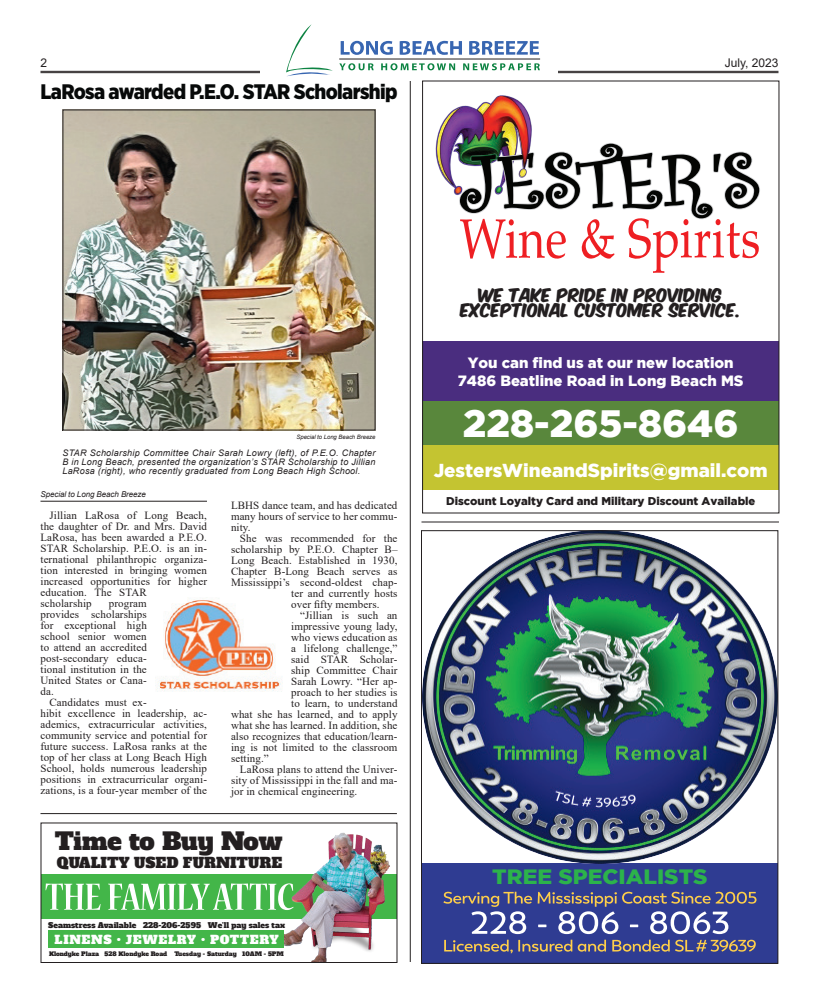
<style>
.page{position:relative;width:819px;height:1008px;background:#fff}
.page>*{position:absolute;margin:0;border:0;box-sizing:border-box;transform-origin:0 0}
.t1{font:900 38px "Gotham";color:#fff}
.t2{font:23.9px "Alfa Slab One";color:#231f20}
.t3{font:900 21px "Gotham Narrow";letter-spacing:-.03em;color:#070909}
.t4{font:900 20.7px "Gotham";color:#2cb34b;scale:1.07 1}
.t5{font:900 18.7px "Gotham";color:#fff}
.t6{font:16px/15px "Komika Title Axis";color:#231f20;text-align:center}
.t7{font:900 14.8px/17.8px "Gotham";color:#fff;text-align:center}
.t8{font:14.3px "Alfa Slab One";color:#231f20}
.t9{font:12px "Arial";color:#231f20}
.t10{font:11.8px "Alfa Slab One";letter-spacing:.055em;color:#fff}
.t11{font:900 11.2px "Gotham";color:#231f20}
.t12{font:11px/11px "Times New Roman";letter-spacing:.01em;color:#231f20}
.t13{font:italic 9px/9px "Arial";letter-spacing:.03em;color:#231f20;text-align:justify}
.t14{font:italic 8px "Arial";letter-spacing:-.01em;color:#231f20}
.t15{font:7.5px "Alfa Slab One";color:#231f20}
.t16{font:italic 6px "Arial";letter-spacing:-.01em;color:#231f20}
.t17{font:5.9px "Alfa Slab One";color:#231f20}
</style>
<div class="page">
<hr style="left:40px;top:71px;width:738px;height:1px;background:#231f20">
<hr style="left:40px;top:72px;width:738px;height:1px;background:#231f20">
<div style="left:261px;top:20px;width:297px;height:61px;background:#fff"></div>
<svg style="left:339px;top:63px;width:35px;height:7px"></svg>
<svg style="left:381px;top:63px;width:74px;height:7px"></svg>
<svg style="left:463px;top:63px;width:77px;height:7px"></svg>
<svg style="left:341px;top:41px;width:52px;height:14px"></svg>
<svg style="left:400px;top:41px;width:62px;height:14px"></svg>
<svg style="left:469px;top:41px;width:70px;height:14px"></svg>
<hr style="left:339px;top:59px;width:201px;height:1px;background:#231f20">
<svg style="left:286px;top:24px;width:47px;height:52px"></svg>
<hr style="left:410px;top:81px;width:1px;height:881px;background:#231f20">
<hr style="left:40px;top:813px;width:357px;height:1px;background:#231f20">
<div style="left:41px;top:874px;width:356px;height:45px;background:#43b649"></div>
<svg style="left:46px;top:884px;width:55px;height:26px"></svg>
<svg style="left:108px;top:883px;width:171px;height:27px"></svg>
<img style="left:279px;top:888px;width:2px;height:43px">
<img style="left:281px;top:832px;width:109px;height:129px">
<div style="left:49px;top:931px;width:235px;height:17px;background:#43b649"></div>
<div style="left:40px;top:822px;width:357px;height:141px;border:1px solid #231f20"></div>
<hr style="left:422px;top:522px;width:357px;height:1px;background:#231f20">
<div style="left:422px;top:863px;width:356px;height:100px;background:#2f3c92"></div>
<img style="left:515px;top:892px;width:232px;height:12px">
<img style="left:500px;top:940px;width:249px;height:12px">
<img style="left:509px;top:911px;width:181px;height:23px">
<img style="left:423px;top:532px;width:353px;height:332px">
<div style="left:421px;top:530px;width:357px;height:434px;border:1px solid #231f20"></div>
<svg style="left:436px;top:95px;width:324px;height:178px"></svg>
<div style="left:423px;top:341px;width:356px;height:61px;background:#4a2d7f"></div>
<div style="left:423px;top:402px;width:356px;height:44px;background:#59873c"></div>
<div style="left:423px;top:446px;width:356px;height:44px;background:#c4c431"></div>
<div style="left:422px;top:80px;width:357px;height:434px;border:1px solid #231f20"></div>
<hr style="left:40px;top:501px;width:167px;height:1px;background:#231f20">
<img style="left:156px;top:598px;width:126px;height:94px">
<img style="left:64px;top:111px;width:310px;height:318px">
<div style="left:62px;top:109px;width:314px;height:322px;border:1px solid #231f20"></div>
<p class="t9" style="left:40px;top:55px;width:8px">2</p>
<p class="t9" style="left:725px;top:55px;width:55px">July, 2023</p>
<h3 class="t3" style="left:40px;top:78px;width:359px">LaRosa awarded P.E.O. STAR Scholarship</h3>
<p class="t16" style="left:296px;top:433px;width:81px">Special to Long Beach Breeze</p>
<p class="t13" style="left:62px;top:448px;width:315px">STAR Scholarship Committee Chair Sarah Lowry (left), of P.E.O. Chapter B in Long Beach, presented the organization’s STAR Scholarship to Jillian LaRosa (right), who recently graduated from Long Beach High School.</p>
<p class="t14" style="left:40px;top:489px;width:107px">Special to Long Beach Breeze</p>
<p class="t12" style="left:41px;top:510px;width:168px;text-indent:9px">Jillian LaRosa of Long Beach, the daughter of Dr. and Mrs. David<br>LaRosa, has been awarded a P.E.O.<br>STAR Scholarship. P.E.O. is an in&shy;ternational philanthropic organiza&shy;tion interested in bringing women increased opportunities for higher education. The STAR<br>scholarship</p>
<p class="t12" style="left:41px;top:598px;width:108px;text-align:justify;text-indent:68px">program provides scholarships for exceptional high school senior women to attend an accredited post-secondary educa&shy;tional institution in the United States or Cana&shy;da.</p>
<p class="t12" style="left:41px;top:697px;width:168px;text-indent:9px">Candidates must ex-<br>hibit excellence in leadership, ac&shy;ademics, extracurricular activities, community service and potential for future success. LaRosa ranks at the top of her class at Long Beach High School, holds numerous leadership positions in extracurricular organi&shy;zations, is a four-year member of the</p>
<p class="t12" style="left:231px;top:499px;width:168px;text-align:justify">LBHS dance team, and has dedicated many hours of service to her commu&shy;nity.</p>
<p class="t12" style="left:240px;top:532px;width:159px">She was recommended for the</p>
<p class="t12" style="left:231px;top:543px;width:168px">scholarship by P.E.O. Chapter B–</p>
<p class="t12" style="left:231px;top:554px;width:168px">Long Beach. Established in 1930,</p>
<p class="t12" style="left:231px;top:565px;width:168px">Chapter B-Long Beach serves as</p>
<p class="t12" style="left:231px;top:576px;width:168px">Mississippi’s second-oldest chap-</p>
<p class="t12" style="left:291px;top:587px;width:108px">ter and currently hosts</p>
<p class="t12" style="left:291px;top:598px;width:90px">over fifty members.</p>
<p class="t12" style="left:300px;top:609px;width:99px">“Jillian is such an</p>
<p class="t12" style="left:291px;top:620px;width:108px">impressive young lady,</p>
<p class="t12" style="left:291px;top:631px;width:108px">who views education as</p>
<p class="t12" style="left:291px;top:642px;width:108px">a lifelong challenge,”</p>
<p class="t12" style="left:291px;top:653px;width:108px">said STAR Scholar-</p>
<p class="t12" style="left:291px;top:664px;width:108px">ship Committee Chair</p>
<p class="t12" style="left:291px;top:675px;width:108px">Sarah Lowry. “Her ap-</p>
<p class="t12" style="left:291px;top:686px;width:108px">proach to her studies is</p>
<p class="t12" style="left:291px;top:697px;width:108px">to learn, to understand</p>
<p class="t12" style="left:231px;top:708px;width:168px">what she has learned, and to apply</p>
<p class="t12" style="left:231px;top:719px;width:168px">what she has learned. In addition, she</p>
<p class="t12" style="left:231px;top:730px;width:168px">also recognizes that education/learn-</p>
<p class="t12" style="left:231px;top:741px;width:168px">ing is not limited to the classroom</p>
<p class="t12" style="left:231px;top:752px;width:39px">setting.”</p>
<p class="t12" style="left:240px;top:763px;width:159px">LaRosa plans to attend the Univer-</p>
<p class="t12" style="left:231px;top:774px;width:168px">sity of Mississippi in the fall and ma-</p>
<p class="t12" style="left:231px;top:785px;width:128px">jor in chemical engineering.</p>
<h2 class="t2" style="left:55px;top:825px;width:229px">Time to Buy Now</h2>
<h3 class="t8" style="left:57px;top:853px;width:227px">QUALITY USED FURNITURE</h3>
<p class="t15" style="left:48px;top:920px;width:238px">Seamstress Available 228-206-2595 We’ll pay sales tax</p>
<p class="t10" style="left:55px;top:932px;width:226px">LINENS • JEWELRY • POTTERY</p>
<p class="t17" style="left:49px;top:950px;width:236px">Klondyke Plaza 528 Klondyke Road Tuesday - Saturday 10AM - 5PM</p>
<h3 class="t6" style="left:460px;top:289px;width:282px">WE TAKE PRIDE IN PROVIDING<br>EXCEPTIONAL CUSTOMER SERVICE.</h3>
<h3 class="t7" style="left:458px;top:354px;width:287px">You can find us at our new location<br>7486 Beatline Road in Long Beach MS</h3>
<h1 class="t1" style="left:463px;top:401px;width:277px">228-265-8646</h1>
<h3 class="t5" style="left:434px;top:459px;width:335px">JestersWineandSpirits@gmail.com</h3>
<p class="t11" style="left:446px;top:494px;width:311px">Discount Loyalty Card and Military Discount Available</p>
<h3 class="t4" style="left:492px;top:865px;width:203px">TREE SPECIALISTS</h3>
</div>
